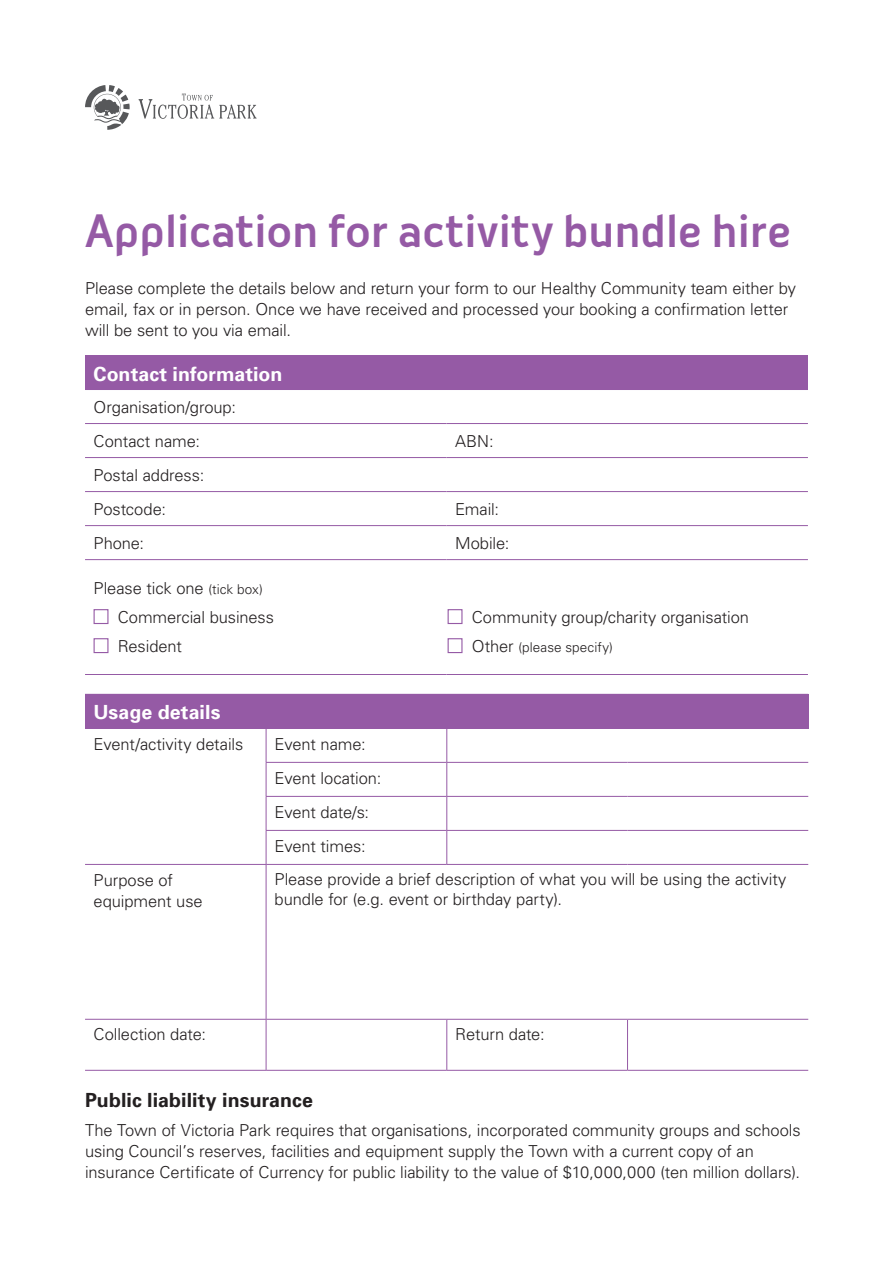
<style>
.page{position:relative;width:893px;height:1263px;background:#fff}
.page>*{position:absolute;margin:0;border:0;box-sizing:border-box;transform-origin:0 0}
.t1{font:500 43.5px "Oceania Display";letter-spacing:-.01em;color:#955aa5}
.SUB_2{font:700 19.5px "Univers";letter-spacing:.005em;color:#fff}
.TEXT{font:700 19.5px "Univers";letter-spacing:.005em;color:#231f20}
.TEXT-2{font:300 16.5px/20.9px "Univers";letter-spacing:-.005em;color:#231f20}
.TEXT-3{font:300 13.5px "Univers";letter-spacing:.01em;color:#231f20}
.s1{font-size:13.5px}
.s2{font-size:16.5px}
</style>
<div class="page">
<svg style="left:139px;top:94px;width:118px;height:25px"></svg>
<svg style="left:85px;top:85px;width:45px;height:45px"></svg>
<div style="left:85px;top:355px;width:723px;height:34px;background:#955aa5"></div>
<hr style="left:85px;top:389px;width:361px;height:1px;background:#955aa5">
<hr style="left:446px;top:389px;width:362px;height:1px;background:#955aa5">
<hr style="left:85px;top:423px;width:361px;height:1px;background:#955aa5">
<hr style="left:85px;top:457px;width:361px;height:1px;background:#955aa5">
<hr style="left:85px;top:491px;width:361px;height:1px;background:#955aa5">
<hr style="left:85px;top:525px;width:361px;height:1px;background:#955aa5">
<hr style="left:446px;top:423px;width:362px;height:1px;background:#955aa5">
<hr style="left:446px;top:457px;width:362px;height:1px;background:#955aa5">
<hr style="left:446px;top:491px;width:362px;height:1px;background:#955aa5">
<hr style="left:446px;top:525px;width:362px;height:1px;background:#955aa5">
<hr style="left:85px;top:559px;width:361px;height:1px;background:#955aa5">
<hr style="left:85px;top:674px;width:361px;height:1px;background:#955aa5">
<hr style="left:446px;top:674px;width:362px;height:1px;background:#955aa5">
<hr style="left:446px;top:559px;width:362px;height:1px;background:#955aa5">
<div style="left:94px;top:609px;width:14px;height:15px;border:1px solid #955aa5"></div>
<div style="left:448px;top:609px;width:14px;height:15px;border:1px solid #955aa5"></div>
<div style="left:94px;top:638px;width:14px;height:15px;border:1px solid #955aa5"></div>
<div style="left:448px;top:638px;width:14px;height:15px;border:1px solid #955aa5"></div>
<div style="left:85px;top:694px;width:723px;height:34px;background:#955aa5"></div>
<hr style="left:85px;top:728px;width:181px;height:1px;background:#955aa5">
<hr style="left:266px;top:729px;width:1px;height:33px;background:#955aa5">
<hr style="left:266px;top:728px;width:181px;height:1px;background:#955aa5">
<hr style="left:446px;top:729px;width:1px;height:33px;background:#955aa5">
<hr style="left:447px;top:728px;width:180px;height:1px;background:#955aa5">
<hr style="left:627px;top:728px;width:181px;height:1px;background:#955aa5">
<hr style="left:266px;top:763px;width:1px;height:33px;background:#955aa5">
<hr style="left:266px;top:762px;width:181px;height:1px;background:#955aa5">
<hr style="left:446px;top:763px;width:1px;height:33px;background:#955aa5">
<hr style="left:447px;top:762px;width:180px;height:1px;background:#955aa5">
<hr style="left:627px;top:762px;width:181px;height:1px;background:#955aa5">
<hr style="left:266px;top:797px;width:1px;height:33px;background:#955aa5">
<hr style="left:266px;top:796px;width:181px;height:1px;background:#955aa5">
<hr style="left:446px;top:797px;width:1px;height:33px;background:#955aa5">
<hr style="left:447px;top:796px;width:180px;height:1px;background:#955aa5">
<hr style="left:627px;top:796px;width:181px;height:1px;background:#955aa5">
<hr style="left:266px;top:831px;width:1px;height:33px;background:#955aa5">
<hr style="left:266px;top:830px;width:181px;height:1px;background:#955aa5">
<hr style="left:446px;top:831px;width:1px;height:33px;background:#955aa5">
<hr style="left:447px;top:830px;width:180px;height:1px;background:#955aa5">
<hr style="left:627px;top:830px;width:181px;height:1px;background:#955aa5">
<hr style="left:85px;top:864px;width:181px;height:1px;background:#955aa5">
<hr style="left:266px;top:865px;width:1px;height:154px;background:#955aa5">
<hr style="left:266px;top:864px;width:181px;height:1px;background:#955aa5">
<hr style="left:447px;top:864px;width:180px;height:1px;background:#955aa5">
<hr style="left:627px;top:864px;width:181px;height:1px;background:#955aa5">
<hr style="left:85px;top:1019px;width:181px;height:1px;background:#955aa5">
<hr style="left:85px;top:1070px;width:181px;height:1px;background:#955aa5">
<hr style="left:266px;top:1020px;width:1px;height:50px;background:#955aa5">
<hr style="left:266px;top:1019px;width:181px;height:1px;background:#955aa5">
<hr style="left:266px;top:1070px;width:181px;height:1px;background:#955aa5">
<hr style="left:446px;top:1020px;width:1px;height:50px;background:#955aa5">
<hr style="left:447px;top:1019px;width:180px;height:1px;background:#955aa5">
<hr style="left:447px;top:1070px;width:180px;height:1px;background:#955aa5">
<hr style="left:627px;top:1020px;width:1px;height:50px;background:#955aa5">
<hr style="left:627px;top:1019px;width:181px;height:1px;background:#955aa5">
<hr style="left:627px;top:1070px;width:181px;height:1px;background:#955aa5">
<p class="t1" style="left:85px;top:207px;width:708px">Application for activity bundle hire</p>
<p class="TEXT-2" style="left:85px;top:278px;width:712px">Please complete the details below and return your form to our Healthy Community team either by email, fax or in person. Once we have received and processed your booking a confirmation letter will be sent to you via email.</p>
<p class="SUB_2" style="left:94px;top:361px;width:190px">Contact information</p>
<p class="TEXT-2" style="left:94px;top:397px;width:144px">Organisation/group:</p>
<p class="TEXT-2" style="left:94px;top:431px;width:108px">Contact name:</p>
<p class="TEXT-2" style="left:455px;top:431px;width:40px">ABN:</p>
<p class="TEXT-2" style="left:94px;top:465px;width:112px">Postal address:</p>
<p class="TEXT-2" style="left:94px;top:499px;width:74px">Postcode:</p>
<p class="TEXT-2" style="left:455px;top:499px;width:46px">Email:</p>
<p class="TEXT-2" style="left:94px;top:533px;width:52px">Phone:</p>
<p class="TEXT-2" style="left:455px;top:533px;width:56px">Mobile:</p>
<p class="TEXT-2" style="left:94px;top:578px;width:171px">Please tick one <span class="s1">(tick box)</span></p>
<p class="TEXT-2" style="left:118px;top:607px;width:158px">Commercial business</p>
<p class="TEXT-2" style="left:472px;top:607px;width:279px">Community group/charity organisation</p>
<p class="TEXT-2" style="left:118px;top:636px;width:66px">Resident</p>
<p class="TEXT-3" style="left:472px;top:639px;width:143px"><span class="s2">Other</span> (please specify)</p>
<p class="SUB_2" style="left:94px;top:700px;width:128px">Usage details</p>
<p class="TEXT-2" style="left:94px;top:734px;width:151px">Event/activity details</p>
<p class="TEXT-2" style="left:275px;top:734px;width:93px">Event name:</p>
<p class="TEXT-2" style="left:275px;top:768px;width:108px">Event location:</p>
<p class="TEXT-2" style="left:275px;top:802px;width:96px">Event date/s:</p>
<p class="TEXT-2" style="left:275px;top:836px;width:93px">Event times:</p>
<p class="TEXT-2" style="left:94px;top:870px;width:111px">Purpose of equipment use</p>
<p class="TEXT-2" style="left:275px;top:869px;width:513px">Please provide a brief description of what you will be using the activity bundle for (e.g. event or birthday party).</p>
<p class="TEXT-2" style="left:94px;top:1023px;width:114px">Collection date:</p>
<p class="TEXT-2" style="left:455px;top:1023px;width:91px">Return date:</p>
<p class="TEXT" style="left:85px;top:1087px;width:230px">Public liability insurance</p>
<p class="TEXT-2" style="left:85px;top:1120px;width:717px">The Town of Victoria Park requires that organisations, incorporated community groups and schools using Council’s reserves, facilities and equipment supply the Town with a current copy of an insurance Certificate of Currency for public liability to the value of $10,000,000 (ten million dollars).</p>
</div>
